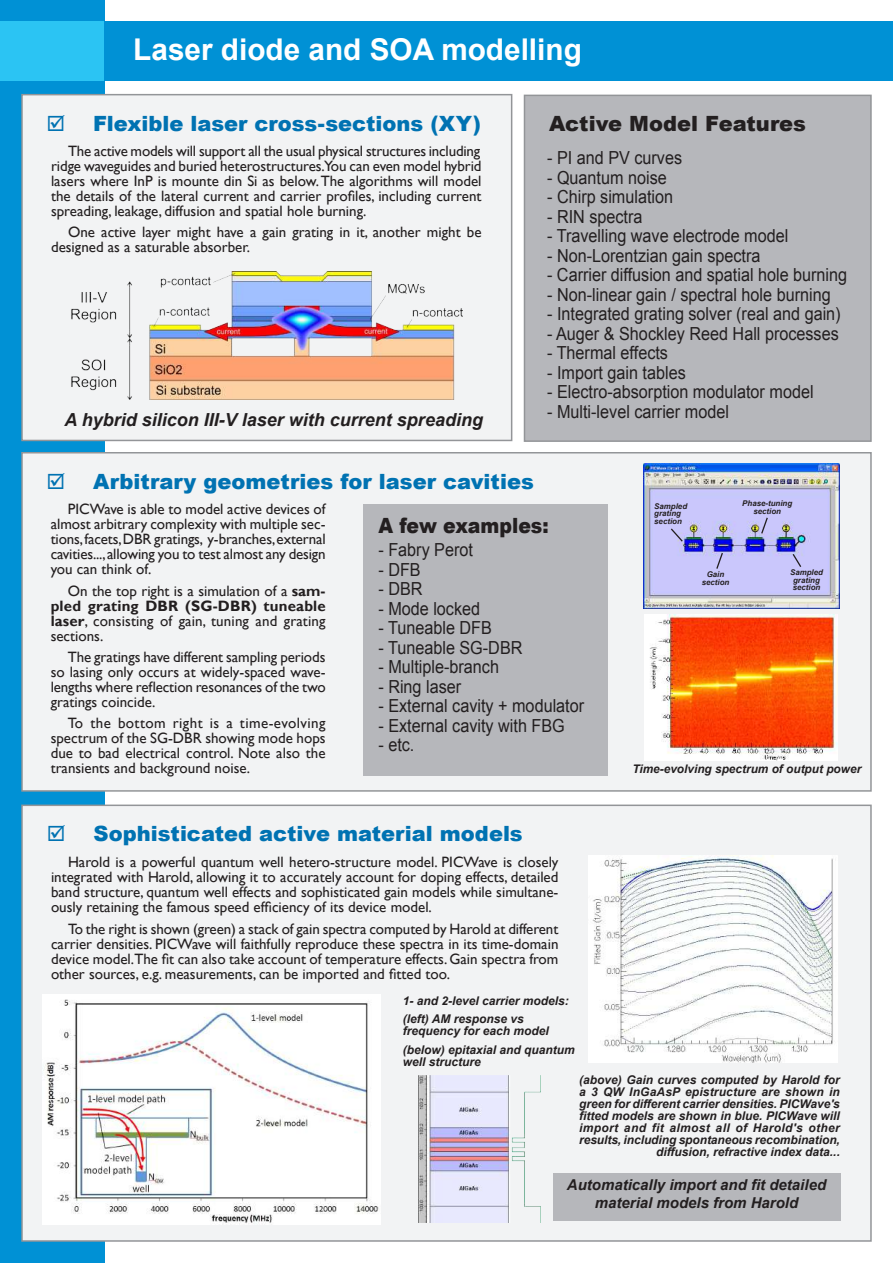
<style>
.page{position:relative;width:893px;height:1263px;background:#fff}
.page>*{position:absolute;margin:0;border:0;box-sizing:border-box;transform-origin:0 0}
.t1{font:700 30px "Arial";color:#fff}
.t2{font:900 21px "Arial";color:#0072b2}
.t3{font:900 21px "Arial";color:#231f20}
.t4{font:900 21px "Arial";color:#231f20;scale:.9 1}
.t5{font:18px "Arial";color:#231f20;scale:.9 1}
.t6{font:italic 700 18px "Arial";color:#231f20}
.t7{font:15px/15px "Gill Sans";color:#231f20;text-align:justify}
.t8{font:italic 700 15px/18px "Arial";color:#231f20;text-align:center}
.t9{font:italic 700 12px/12px "Arial";color:#231f20}
.t10{font:italic 700 11.85px "Arial";color:#231f20}
.t11{font:italic 700 7.95px/7.9px "Arial";color:#231f20;text-align:center}
.s1{font-weight:700}
</style>
<div class="page">
<div style="left:524px;top:95px;width:347px;height:346px;background:#b6b7bb"></div>
<div style="left:524px;top:95px;width:348px;height:347px;border:2px solid #939598"></div>
<div style="left:0;top:21px;width:893px;height:60px;background:#0091d5"></div>
<div style="left:0;top:0;width:104px;height:1263px;background:#0091d5"></div>
<div style="left:22px;top:805px;width:849px;height:436px;background:#f2f3f4"></div>
<div style="left:21px;top:804px;width:851px;height:438px;border:2px solid #939598"></div>
<div style="left:22px;top:95px;width:490px;height:345px;background:#f2f3f4"></div>
<div style="left:21px;top:94px;width:491px;height:347px;border:2px solid #939598"></div>
<div style="left:22px;top:453px;width:849px;height:338px;background:#f2f3f4"></div>
<div style="left:21px;top:452px;width:851px;height:340px;border:2px solid #939598"></div>
<img style="left:644px;top:615px;width:193px;height:145px">
<img style="left:643px;top:463px;width:197px;height:145px">
<svg style="left:669px;top:527px;width:15px;height:16px"></svg>
<svg style="left:715px;top:551px;width:9px;height:19px"></svg>
<svg style="left:760px;top:516px;width:9px;height:19px"></svg>
<svg style="left:791px;top:552px;width:11px;height:16px"></svg>
<img style="left:43px;top:994px;width:338px;height:230px">
<img style="left:419px;top:1076px;width:122px;height:146px">
<img style="left:71px;top:271px;width:391px;height:128px">
<div style="left:363px;top:504px;width:245px;height:272px;background:#b6b7bb"></div>
<img style="left:589px;top:856px;width:249px;height:206px">
<div style="left:554px;top:1173px;width:287px;height:47px;background:#b6b7bb"></div>
<div style="left:0;top:21px;width:104px;height:60px;background:#2bc4f3"></div>
<h1 class="t1" style="left:133px;top:29px;width:450px">Laser diode and SOA modelling</h1>
<h2 class="t2" style="left:47px;top:108px;width:436px">☑ Flexible laser cross-sections (XY)</h2>
<p class="t7" style="left:51px;top:143px;width:432px;text-indent:17px">The active models will support all the usual physical structures including ridge waveguides and buried heterostructures.You can even model hybrid lasers where InP is mounte din Si as below. The algorithms will model the details of the lateral current and carrier profiles, including current spreading, leakage, diffusion and spatial hole burning.</p>
<p class="t7" style="left:51px;top:225px;width:432px;text-indent:17px">One active layer might have a gain grating in it, another might be designed as a saturable absorber.</p>
<p class="t6" style="left:65px;top:407px;width:420px">A hybrid silicon III-V laser with current spreading</p>
<h2 class="t3" style="left:549px;top:108px;width:258px">Active Model Features</h2>
<p class="t5" style="left:547px;top:146px;width:152px">- PI and PV curves</p>
<p class="t5" style="left:547px;top:166px;width:135px">- Quantum noise</p>
<p class="t5" style="left:547px;top:185px;width:142px">- Chirp simulation</p>
<p class="t5" style="left:547px;top:205px;width:108px">- RIN spectra</p>
<p class="t5" style="left:547px;top:224px;width:270px">- Travelling wave electrode model</p>
<p class="t5" style="left:547px;top:244px;width:239px">- Non-Lorentzian gain spectra</p>
<p class="t5" style="left:547px;top:263px;width:335px">- Carrier diffusion and spatial hole burning</p>
<p class="t5" style="left:547px;top:283px;width:317px">- Non-linear gain / spectral hole burning</p>
<p class="t5" style="left:547px;top:302px;width:328px">- Integrated grating solver (real and gain)</p>
<p class="t5" style="left:547px;top:322px;width:326px">- Auger &amp; Shockley Reed Hall processes</p>
<p class="t5" style="left:547px;top:341px;width:136px">- Thermal effects</p>
<p class="t5" style="left:547px;top:361px;width:156px">- Import gain tables</p>
<p class="t5" style="left:547px;top:380px;width:298px">- Electro-absorption modulator model</p>
<p class="t5" style="left:547px;top:400px;width:204px">- Multi-level carrier model</p>
<h2 class="t2" style="left:47px;top:466px;width:489px">☑ Arbitrary geometries for laser cavities</h2>
<p class="t7" style="left:51px;top:502px;width:276px;text-indent:17px">PICWave is able to model active devices of almost arbitrary complexity with multiple sec&shy;tions, facets, DBR gratings, y-branches, external cavities..., allowing you to test almost any design you can think of.</p>
<p class="t7" style="left:51px;top:583px;width:277px;text-indent:17px">On the top right is a simulation of a <span class="s1">sam&shy;pled grating DBR (SG-DBR) tuneable laser</span>, consisting of gain, tuning and grating sections.</p>
<p class="t7" style="left:51px;top:650px;width:276px;text-indent:17px">The gratings have different sampling periods so lasing only occurs at widely-spaced wave&shy;lengths where reflection resonances of the two gratings coincide.</p>
<p class="t7" style="left:51px;top:716px;width:276px;text-indent:17px">To the bottom right is a time-evolving spectrum of the SG-DBR showing mode hops due to bad electrical control. Note also the transients and background noise.</p>
<h2 class="t4" style="left:378px;top:510px;width:191px">A few examples:</h2>
<p class="t5" style="left:378px;top:538px;width:107px">- Fabry Perot</p>
<p class="t5" style="left:378px;top:558px;width:48px">- DFB</p>
<p class="t5" style="left:378px;top:577px;width:50px">- DBR</p>
<p class="t5" style="left:378px;top:597px;width:115px">- Mode locked</p>
<p class="t5" style="left:378px;top:616px;width:128px">- Tuneable DFB</p>
<p class="t5" style="left:378px;top:636px;width:162px">- Tuneable SG-DBR</p>
<p class="t5" style="left:378px;top:655px;width:136px">- Multiple-branch</p>
<p class="t5" style="left:378px;top:675px;width:94px">- Ring laser</p>
<p class="t5" style="left:378px;top:694px;width:230px">- External cavity + modulator</p>
<p class="t5" style="left:378px;top:714px;width:209px">- External cavity with FBG</p>
<p class="t5" style="left:378px;top:733px;width:42px">- etc.</p>
<h2 class="t2" style="left:47px;top:818px;width:477px">☑ Sophisticated active material models</h2>
<p class="t7" style="left:51px;top:855px;width:509px;text-indent:17px">Harold is a powerful quantum well hetero-structure model. PICWave is closely integrated with Harold, allowing it to accurately account for doping effects, detailed band structure, quantum well effects and sophisticated gain models while simultane&shy;ously retaining the famous speed efficiency of its device model.</p>
<p class="t7" style="left:51px;top:921px;width:509px;text-indent:17px">To the right is shown (green) a stack of gain spectra computed by Harold at different carrier densities. PICWave will faithfully reproduce these spectra in its time-domain device model.The fit can also take account of temperature effects. Gain spectra from other sources, e.g. measurements, can be imported and fitted too.</p>
<p class="t9" style="left:403px;top:992px;width:168px;line-height:18.3px">1- and 2-level carrier models: (left) AM response vs</p>
<p class="t9" style="left:403px;top:1022px;width:174px;line-height:18.3px">frequency for each model (below) epitaxial and quantum</p>
<p class="t9" style="left:403px;top:1056px;width:80px">well structure</p>
<p class="t11" style="left:654px;top:502px;width:34px;text-align:left">Sampled grating section</p>
<p class="t11" style="left:742px;top:500px;width:52px">Phase-tuning section</p>
<p class="t11" style="left:702px;top:570px;width:29px">Gain section</p>
<p class="t11" style="left:790px;top:568px;width:34px">Sampled grating section</p>
<p class="t10" style="left:632px;top:761px;width:230px">Time-evolving spectrum of output power</p>
<p class="t9" style="left:579px;top:1074px;width:262px;text-align:right">(above) Gain curves computed by Harold for a 3 QW InGaAsP epistructure are shown in green for different carrier densities. PICWave's fitted models are shown in blue. PICWave will import and fit almost all of Harold's other results, including spontaneous recombination, diffusion, refractive index data...</p>
<p class="t8" style="left:567px;top:1176px;width:261px">Automatically import and fit detailed material models from Harold</p>
</div>
